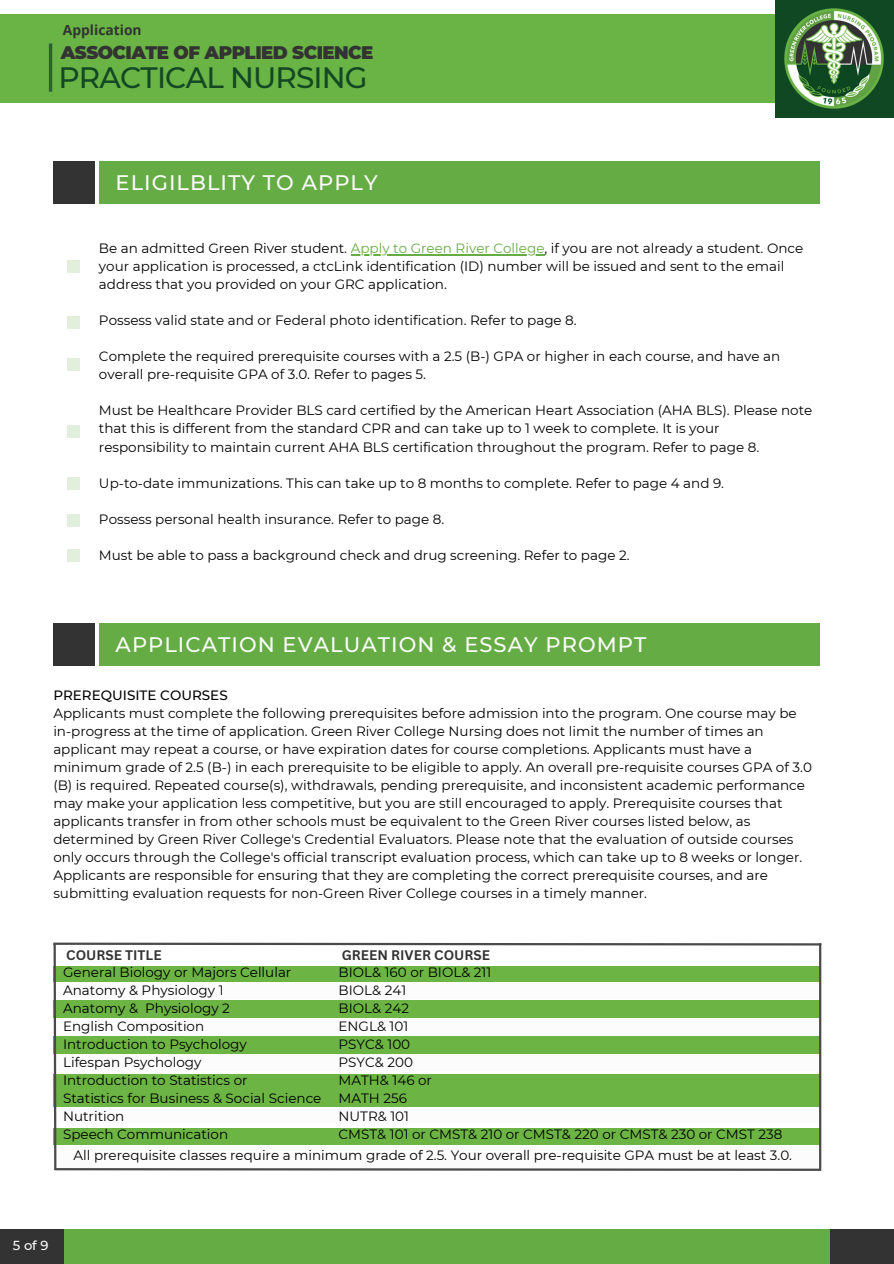
<style>
.page{position:relative;width:894px;height:1264px;background:#fff}
.page>*{position:absolute;margin:0;border:0;box-sizing:border-box;transform-origin:0 0}
.t1{font:500 29.4px "Montserrat";letter-spacing:-.03em;color:#124824}
.t2{font:500 21px "Montserrat";letter-spacing:.05em;color:#fbfcfb}
.t3{font:900 18.15px "Montserrat";letter-spacing:-.03em;color:#333}
.t4{font:700 13.8px "Open Sans";color:#333}
.t5{font:13.5px/18px "Montserrat";color:#000}
.t6{font:700 13.5px "Canva Sans";color:#333}
.t7{font:500 13.5px "Montserrat";color:#000}
.t8{font:500 13.05px "Montserrat";color:#fbfcfb}
.s1{color:#66ac45}
</style>
<div class="page">
<div style="left:0;top:14px;width:779px;height:88px;background:#69b444"></div>
<div style="left:775px;top:0;width:118px;height:118px;background:#0f4823"></div>
<div style="left:64px;top:1228px;width:766px;height:35px;background:#66ac45"></div>
<div style="left:0;top:1228px;width:64px;height:35px;background:#333"></div>
<div style="left:830px;top:1228px;width:63px;height:35px;background:#333"></div>
<div style="left:53px;top:161px;width:41px;height:43px;background:#333"></div>
<div style="left:99px;top:161px;width:720px;height:43px;background:#66ac45"></div>
<img style="left:784px;top:8px;width:100px;height:101px">
<hr style="left:49px;top:43px;width:3px;height:49px;background:#2c603a">
<div style="left:53px;top:623px;width:41px;height:43px;background:#333"></div>
<div style="left:99px;top:623px;width:720px;height:43px;background:#66ac45"></div>
<div style="left:68px;top:260px;width:12px;height:12px;background:#e3efdd"></div>
<div style="left:68px;top:316px;width:12px;height:12px;background:#e3efdd"></div>
<div style="left:68px;top:359px;width:12px;height:12px;background:#e3efdd"></div>
<div style="left:68px;top:425px;width:12px;height:12px;background:#e3efdd"></div>
<div style="left:68px;top:514px;width:12px;height:12px;background:#e3efdd"></div>
<div style="left:68px;top:549px;width:12px;height:12px;background:#e3efdd"></div>
<div style="left:68px;top:477px;width:12px;height:12px;background:#e3efdd"></div>
<svg style="left:53px;top:942px;width:769px;height:229px"></svg>
<hr style="left:350px;top:254px;width:194px;height:2px;background:#66ac45">
<p class="t4" style="left:63px;top:20px;width:80px">Application</p>
<h3 class="t3" style="left:61px;top:41px;width:314px">ASSOCIATE OF APPLIED SCIENCE</h3>
<h1 class="t1" style="left:59px;top:59px;width:310px">PRACTICAL NURSING</h1>
<h2 class="t2" style="left:115px;top:169px;width:263px">ELIGILBLITY TO APPLY</h2>
<p class="t5" style="left:99px;top:239px;width:705px">Be an admitted Green River student. <span class="s1">Apply to Green River College</span>, if you are not already a student. Once your application is processed, a ctcLink identification (ID) number will be issued and sent to the email address that you provided on your GRC application.</p>
<p class="t5" style="left:99px;top:311px;width:479px">Possess valid state and or Federal photo identification. Refer to page 8.</p>
<p class="t5" style="left:99px;top:347px;width:682px">Complete the required prerequisite courses with a 2.5 (B-) GPA or higher in each course, and have an overall pre-requisite GPA of 3.0. Refer to pages 5.</p>
<p class="t5" style="left:99px;top:401px;width:714px">Must be Healthcare Provider BLS card certified by the American Heart Association (AHA BLS). Please note that this is different from the standard CPR and can take up to 1 week to complete. It is your responsibility to maintain current AHA BLS certification throughout the program. Refer to page 8.</p>
<p class="t5" style="left:99px;top:473px;width:626px">Up-to-date immunizations. This can take up to 8 months to complete. Refer to page 4 and 9.</p>
<p class="t5" style="left:99px;top:509px;width:347px">Possess personal health insurance. Refer to page 8.</p>
<p class="t5" style="left:99px;top:545px;width:532px">Must be able to pass a background check and drug screening. Refer to page 2.</p>
<h2 class="t2" style="left:115px;top:631px;width:532px">APPLICATION EVALUATION &amp; ESSAY PROMPT</h2>
<p class="t7" style="left:53px;top:686px;width:176px">PREREQUISITE COURSES</p>
<p class="t5" style="left:53px;top:704px;width:759px">Applicants must complete the following prerequisites before admission into the program. One course may be in-progress at the time of application. Green River College Nursing does not limit the number of times an applicant may repeat a course, or have expiration dates for course completions. Applicants must have a minimum grade of 2.5 (B-) in each prerequisite to be eligible to apply. An overall pre-requisite courses GPA of 3.0 (B) is required. Repeated course(s), withdrawals, pending prerequisite, and inconsistent academic performance may make your application less competitive, but you are still encouraged to apply. Prerequisite courses that applicants transfer in from other schools must be equivalent to the Green River courses listed below, as determined by Green River College's Credential Evaluators. Please note that the evaluation of outside courses only occurs through the College's official transcript evaluation process, which can take up to 8 weeks or longer.<br>Applicants are responsible for ensuring that they are completing the correct prerequisite courses, and are submitting evaluation requests for non-Green River College courses in a timely manner.</p>
<p class="t6" style="left:66px;top:945px;width:97px">COURSE TITLE</p>
<p class="t5" style="left:63px;top:963px;width:260px">General Biology or Majors Cellular<br>Anatomy &amp; Physiology 1<br>Anatomy &amp; Physiology 2<br>English Composition<br>Introduction to Psychology<br>Lifespan Psychology<br>Introduction to Statistics or<br>Statistics for Business &amp; Social Science<br>Nutrition<br>Speech Communication</p>
<p class="t6" style="left:342px;top:945px;width:150px">GREEN RIVER COURSE</p>
<p class="t5" style="left:338px;top:963px;width:445px">BIOL&amp; 160 or BIOL&amp; 211<br>BIOL&amp; 241<br>BIOL&amp; 242<br>ENGL&amp; 101<br>PSYC&amp; 100<br>PSYC&amp; 200<br>MATH&amp; 146 or<br>MATH 256<br>NUTR&amp; 101<br>CMST&amp; 101 or CMST&amp; 210 or CMST&amp; 220 or CMST&amp; 230 or CMST 238</p>
<p class="t5" style="left:74px;top:1146px;width:719px">All prerequisite classes require a minimum grade of 2.5. Your overall pre-requisite GPA must be at least 3.0.</p>
<p class="t8" style="left:13px;top:1237px;width:37px">5 of 9</p>
</div>
